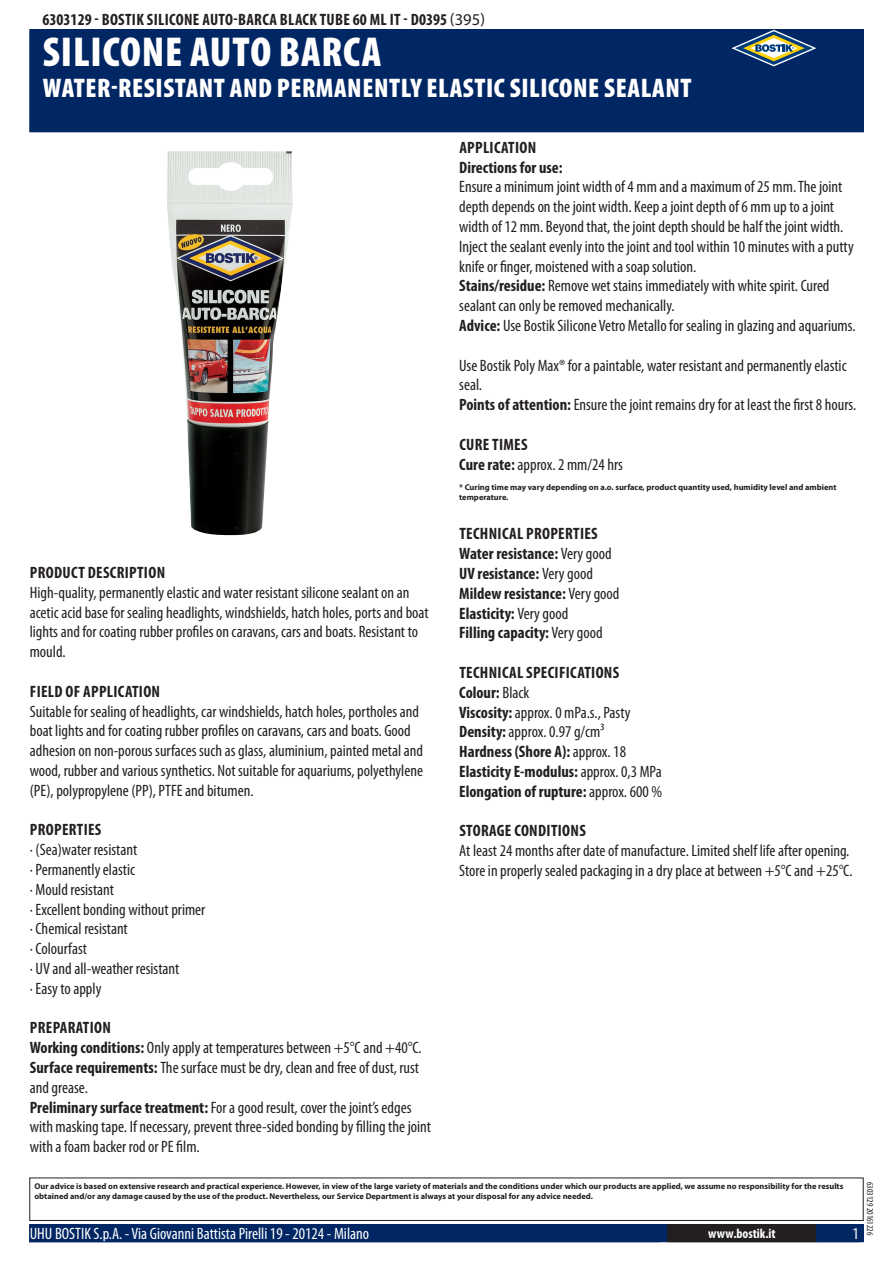
<style>
.page{position:relative;width:893px;height:1263px;background:#fff}
.page>*{position:absolute;margin:0;border:0;box-sizing:border-box;transform-origin:0 0}
.PageHeader{font:900 condensed 42px "Myriad Pro";letter-spacing:.02em;color:#fff}
.PageSubheader{font:900 condensed 27px "Myriad Pro";letter-spacing:.02em;color:#fff}
.Regular{font:condensed 16.5px/19.8px "Myriad Pro";color:#231f20}
.Regular-2{font:700 condensed 16.5px "Myriad Pro";color:#231f20}
.TOCItem{font:700 condensed 16.5px "Myriad Pro";letter-spacing:.02em;color:#231f20}
.ContactData{font:condensed 16.5px "Myriad Pro";color:#fff}
.URL{font:700 condensed 13.5px "Myriad Pro";color:#fff}
.Revisie{font:condensed 9px "Myriad Pro";color:#231f20}
.Disclaimer{font:700 8.4px/10.1px "Myriad Pro";color:#231f20}
.s1{font-weight:400;font-stretch:normal}
.s2{font-weight:700}
.s3{font-weight:400}
</style>
<div class="page">
<div style="left:30px;top:30px;width:833px;height:102px;background:#002663"></div>
<svg style="left:731px;top:30px;width:85px;height:36px"></svg>
<div style="left:29px;top:1177px;width:835px;height:44px;border:1px solid #231f20"></div>
<div style="left:30px;top:1225px;width:833px;height:17px;background:#002663"></div>
<div style="left:29px;top:1224px;width:835px;height:18px;border:1px solid #002663"></div>
<div style="left:668px;top:1225px;width:148px;height:17px;background:#231f20"></div>
<div style="left:667px;top:1224px;width:150px;height:18px;border:1px solid #231f20"></div>
<img style="left:167px;top:151px;width:126px;height:384px">
<p class="TOCItem" style="left:43px;top:9px;width:444px">6303129 - Bostik Silicone Auto-Barca Black Tube 60 ml IT - D0395 <span class="s1">(395)</span></p>
<p class="PageHeader" style="left:43px;top:25px;width:340px">SILICONE AUTO BARCA</p>
<p class="PageSubheader" style="left:43px;top:70px;width:650px">WATER-RESISTANT AND PERMANENTLY ELASTIC SILICONE SEALANT</p>
<p class="TOCItem" style="left:30px;top:562px;width:137px">Product description</p>
<p class="Regular" style="left:30px;top:582px;width:400px">High-quality, permanently elastic and water resistant silicone sealant on an acetic acid base for sealing headlights, windshields, hatch holes, ports and boat lights and for coating rubber profiles on caravans, cars and boats. Resistant to mould.</p>
<p class="TOCItem" style="left:30px;top:681px;width:132px">Field of application</p>
<p class="Regular" style="left:30px;top:701px;width:395px">Suitable for sealing of headlights, car windshields, hatch holes, portholes and boat lights and for coating rubber profiles on caravans, cars and boats. Good adhesion on non-porous surfaces such as glass, aluminium, painted metal and wood, rubber and various synthetics. Not suitable for aquariums, polyethylene (PE), polypropylene (PP), PTFE and bitumen.</p>
<p class="TOCItem" style="left:30px;top:819px;width:73px">Properties</p>
<p class="Regular" style="left:30px;top:840px;width:177px">· (Sea)water resistant<br>· Permanently elastic<br>· Mould resistant<br>· Excellent bonding without primer · Chemical resistant<br>· Colourfast<br>· UV and all-weather resistant<br>· Easy to apply</p>
<p class="TOCItem" style="left:30px;top:1017px;width:83px">Preparation</p>
<p class="Regular" style="left:30px;top:1038px;width:393px"><span class="s2">Working conditions:</span> Only apply at temperatures between +5°C and +40°C.</p>
<p class="Regular" style="left:30px;top:1057px;width:391px"><span class="s2">Surface requirements:</span> The surface must be dry, clean and free of dust, rust and grease.</p>
<p class="Regular" style="left:30px;top:1097px;width:403px"><span class="s2">Preliminary surface treatment:</span> For a good result, cover the joint’s edges with masking tape. If necessary, prevent three-sided bonding by filling the joint with a foam backer rod or PE film.</p>
<p class="TOCItem" style="left:459px;top:137px;width:78px">Application</p>
<p class="Regular-2" style="left:459px;top:157px;width:105px">Directions for use:</p>
<p class="Regular" style="left:459px;top:177px;width:396px">Ensure a minimum joint width of 4 mm and a maximum of 25 mm. The joint depth depends on the joint width. Keep a joint depth of 6 mm up to a joint width of 1 2 mm. Beyond that, the joint depth should be half the joint width.<br>Inject the sealant evenly into the joint and tool within 1 0 minutes with a putty knife or finger, moistened with a soap solution.</p>
<p class="Regular" style="left:459px;top:276px;width:372px"><span class="s2">Stains/residue:</span> Remove wet stains immediately with white spirit. Cured sealant can only be removed mechanically.</p>
<p class="Regular" style="left:459px;top:315px;width:398px"><span class="s2">Advice:</span> Use Bostik Silicone Vetro Metallo for sealing in glazing and aquariums.</p>
<p class="Regular" style="left:459px;top:355px;width:389px">Use Bostik Poly Max® for a paintable, water resistant and permanently elastic seal.</p>
<p class="Regular" style="left:459px;top:395px;width:399px"><span class="s2">Points of attention:</span> Ensure the joint remains dry for at least the first 8 hours.</p>
<p class="TOCItem" style="left:459px;top:434px;width:70px">Cure times</p>
<p class="Regular" style="left:459px;top:454px;width:165px"><span class="s2">Cure rate:</span> approx. 2 mm/24 hrs</p>
<p class="Disclaimer" style="left:459px;top:482px;width:379px">* Curing time may vary depending on a.o. surface, product quantity used, humidity level and ambient temperature.</p>
<p class="TOCItem" style="left:459px;top:524px;width:140px">Technical properties</p>
<p class="Regular-2" style="left:459px;top:543px;width:154px">Water resistance: <span class="s3">Very good</span></p>
<p class="Regular-2" style="left:459px;top:563px;width:135px">UV resistance: <span class="s3">Very good</span></p>
<p class="Regular-2" style="left:459px;top:583px;width:162px">Mildew resistance: <span class="s3">Very good</span></p>
<p class="Regular-2" style="left:459px;top:603px;width:111px">Elasticity: <span class="s3">Very good</span></p>
<p class="Regular-2" style="left:459px;top:623px;width:145px">Filling capacity: <span class="s3">Very good</span></p>
<p class="TOCItem" style="left:459px;top:662px;width:161px">Technical specifications</p>
<p class="Regular-2" style="left:459px;top:682px;width:72px">Colour: <span class="s3">Black</span></p>
<p class="Regular" style="left:459px;top:702px;width:173px"><span class="s2">Viscosity:</span> approx. 0 mPa.s., Pasty</p>
<p class="Regular" style="left:459px;top:722px;width:147px"><span class="s2">Density:</span> approx. 0.97 g/cm³</p>
<p class="Regular-2" style="left:459px;top:741px;width:168px">Hardness (Shore A): <span class="s3">approx. 1 8</span></p>
<p class="Regular-2" style="left:459px;top:761px;width:204px">Elasticity E-modulus: <span class="s3">approx. 0,3 MPa</span></p>
<p class="Regular-2" style="left:459px;top:781px;width:204px">Elongation of rupture: <span class="s3">approx. 600 %</span></p>
<p class="TOCItem" style="left:459px;top:821px;width:128px">Storage conditions</p>
<p class="Regular" style="left:459px;top:841px;width:395px">At least 24 months after date of manufacture. Limited shelf life after opening.<br>Store in properly sealed packaging in a dry place at between +5°C and +25°C.</p>
<p class="Disclaimer" style="left:34px;top:1181px;width:810px">Our advice is based on extensive research and practical experience. However, in view of the large variety of materials and the conditions under which our products are applied, we assume no responsibility for the results obtained and/or any damage caused by the use of the product. Nevertheless, our Service Department is always at your disposal for any advice needed.</p>
<p class="ContactData" style="left:30px;top:1224px;width:341px">UHU BOSTIK S.p.A. - Via Giovanni Battista Pirelli 1 9 - 201 24 - Milano</p>
<p class="URL" style="left:708px;top:1225px;width:69px">www.bostik.it</p>
<p class="Revisie" style="left:875px;top:1182px;width:55px;rotate:90deg">63031 29 201 61 226</p>
</div>
